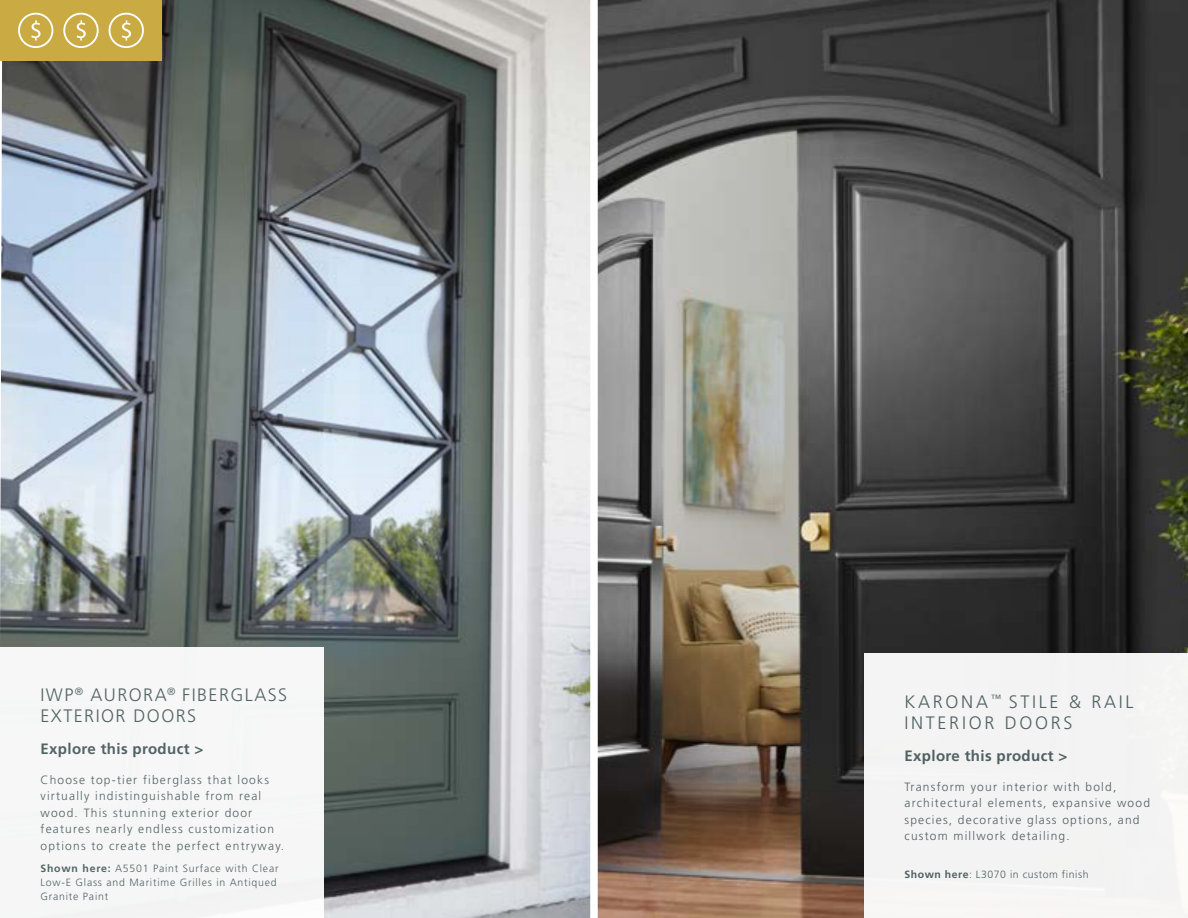
<style>
.page{position:relative;width:1188px;height:918px;background:#fff}
.page>*{position:absolute;margin:0;border:0;box-sizing:border-box;transform-origin:0 0}
.t1{font:300 18px/21px "Frutiger LT Std";letter-spacing:.08em;color:#536466}
.t2{font:300 18px/21px "Frutiger LT Std";letter-spacing:.15em;color:#536466}
.t3{font:700 15px "Frutiger LT Std";letter-spacing:.025em;color:#536466}
.t4{font:300 12px/16.5px "Frutiger LT Std";letter-spacing:.1em;color:#536466}
.t5{font:300 10.5px/14.2px "Frutiger LT Std";letter-spacing:.075em;color:#536466}
.t6{font:300 10.5px "Frutiger LT Std";letter-spacing:.05em;color:#536466}
.s1{font-weight:700}
</style>
<div class="page">
<img style="left:598px;top:0;width:590px;height:918px">
<img style="left:0;top:0;width:590px;height:918px">
<div style="left:864px;top:654px;width:324px;height:264px;background:#f3f3f3"></div>
<div style="left:0;top:647px;width:324px;height:271px;background:#f6f7f6"></div>
<div style="left:0;top:0;width:162px;height:61px;background:#caaa43"></div>
<div style="left:18px;top:13px;width:35px;height:35px;border:2px solid #fff;border-radius:50%"></div>
<svg style="left:31px;top:20px;width:10px;height:21px"></svg>
<div style="left:63px;top:13px;width:36px;height:35px;border:2px solid #fff;border-radius:50%"></div>
<svg style="left:77px;top:20px;width:9px;height:21px"></svg>
<div style="left:109px;top:13px;width:35px;height:35px;border:2px solid #fff;border-radius:50%"></div>
<svg style="left:122px;top:20px;width:9px;height:21px"></svg>
<h1 class="t1" style="left:40px;top:685px;width:248px">IWP<sup>®</sup> AURORA<sup>®</sup> FIBERGLASS<br>EXTERIOR DOORS</h1>
<p class="t3" style="left:40px;top:740px;width:165px">Explore this product &gt;</p>
<p class="t4" style="left:40px;top:772px;width:245px">Choose top-tier fiberglass that looks virtually indistinguishable from real wood. This stunning exterior door features nearly endless customization options to create the perfect entryway.</p>
<p class="t5" style="left:40px;top:861px;width:240px"><span class="s1">Shown here:</span> A5501 Paint Surface with Clear<br>Low-E Glass and Maritime Grilles in Antiqued<br>Granite Paint</p>
<h1 class="t2" style="left:904px;top:691px;width:231px">KARONA<sup>™</sup> STILE &amp; RAIL<br>INTERIOR DOORS</h1>
<p class="t3" style="left:904px;top:747px;width:165px">Explore this product &gt;</p>
<p class="t4" style="left:904px;top:778px;width:247px">Transform your interior with bold, architectural elements, expansive wood species, decorative glass options, and custom millwork detailing.</p>
<p class="t6" style="left:904px;top:868px;width:186px"><span class="s1">Shown here</span>: L3070 in custom finish</p>
</div>
